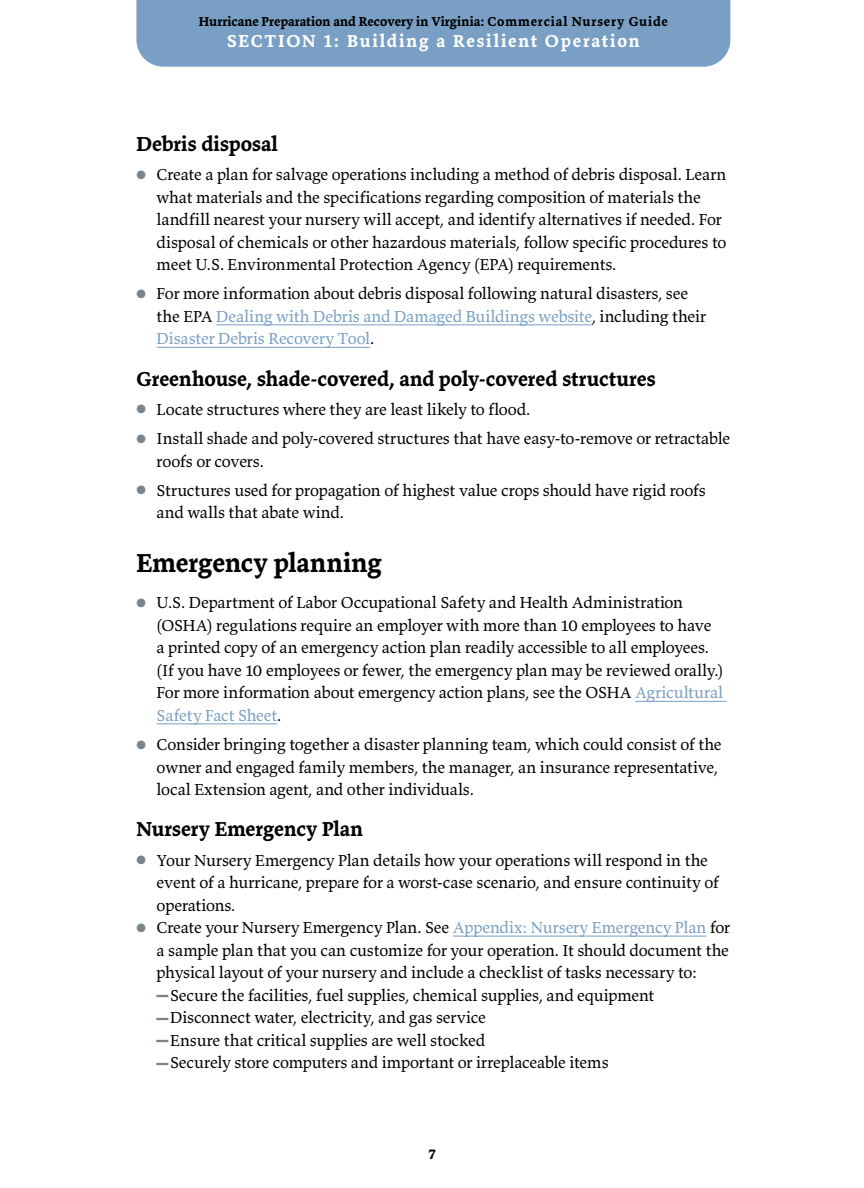
<style>
.page{position:relative;width:864px;height:1188px;background:#fff}
.page>*{position:absolute;margin:0;border:0;box-sizing:border-box;transform-origin:0 0}
.t1{font:700 27px "Valkyrie T3";color:#000}
.t2{font:700 21px "Valkyrie T3";color:#000}
.t3{font:700 18px "Valkyrie T3";letter-spacing:.095em;color:#fff}
.t4{font:16.5px/22.5px "Valkyrie T3";letter-spacing:-.01em;color:#000}
.t5{font:700 15px "Valkyrie T3";color:#000}
.t6{font:700 13.5px "Valkyrie T3";letter-spacing:.01em;color:#000}
.s1{color:#79858d}
.s2{color:#799fc4}
.s3{font-family:"Times New Roman";font-size:12px;color:#79858d}
</style>
<div class="page">
<div style="left:136px;top:0;width:594px;height:67px;background:#799fc4"></div>
<hr style="left:216px;top:325px;width:376px;height:1px;background:#799fc4">
<hr style="left:157px;top:347px;width:213px;height:1px;background:#799fc4">
<hr style="left:635px;top:701px;width:92px;height:1px;background:#799fc4">
<hr style="left:157px;top:724px;width:120px;height:1px;background:#799fc4">
<hr style="left:453px;top:936px;width:253px;height:1px;background:#799fc4">
<p class="t6" style="left:199px;top:13px;width:470px">Hurricane Preparation and Recovery in Virginia: Commercial Nursery Guide</p>
<p class="t3" style="left:227px;top:29px;width:414px">SECTION 1: Building a Resilient Operation</p>
<p class="t2" style="left:136px;top:131px;width:143px">Debris disposal</p>
<p class="t4" style="left:157px;top:163px;width:571px;text-indent:-20px"><span class="s1">●</span> Create a plan for salvage operations including a method of debris disposal. Learn what materials and the specifications regarding composition of materials the landfill nearest your nursery will accept, and identify alternatives if needed. For disposal of chemicals or other hazardous materials, follow specific procedures to meet U.S. Environmental Protection Agency (EPA) requirements.</p>
<p class="t4" style="left:157px;top:282px;width:551px;text-indent:-20px"><span class="s1">●</span> For more information about debris disposal following natural disasters, see the EPA <span class="s2">Dealing with Debris and Damaged Buildings website</span>, including their<br><span class="s2">Disaster Debris Recovery Tool</span>.</p>
<p class="t2" style="left:136px;top:365px;width:521px">Greenhouse, shade-covered, and poly-covered structures</p>
<p class="t4" style="left:136px;top:398px;width:395px"><span class="s1">●</span> Locate structures where they are least likely to flood.</p>
<p class="t4" style="left:157px;top:427px;width:575px;text-indent:-20px"><span class="s1">●</span> Install shade and poly-covered structures that have easy-to-remove or retractable roofs or covers.</p>
<p class="t4" style="left:157px;top:479px;width:551px;text-indent:-20px"><span class="s1">●</span> Structures used for propagation of highest value crops should have rigid roofs and walls that abate wind.</p>
<h1 class="t1" style="left:136px;top:546px;width:247px">Emergency planning</h1>
<p class="t4" style="left:157px;top:591px;width:568px;text-indent:-20px"><span class="s1">●</span> U.S. Department of Labor Occupational Safety and Health Administration (OSHA) regulations require an employer with more than 10 employees to have a printed copy of an emergency action plan readily accessible to all employees. (If you have 10 employees or fewer, the emergency plan may be reviewed orally.)<br>For more information about emergency action plans, see the OSHA <span class="s2">Agricultural Safety Fact Sheet</span>.</p>
<p class="t4" style="left:157px;top:733px;width:567px;text-indent:-20px"><span class="s1">●</span> Consider bringing together a disaster planning team, which could consist of the owner and engaged family members, the manager, an insurance representative, local Extension agent, and other individuals.</p>
<p class="t2" style="left:136px;top:816px;width:228px">Nursery Emergency Plan</p>
<p class="t4" style="left:157px;top:848px;width:564px;text-indent:-20px"><span class="s1">●</span> Your Nursery Emergency Plan details how your operations will respond in the event of a hurricane, prepare for a worst-case scenario, and ensure continuity of operations.</p>
<p class="t4" style="left:157px;top:916px;width:575px;text-indent:-20px"><span class="s1">●</span> Create your Nursery Emergency Plan. See <span class="s2">Appendix: Nursery Emergency Plan</span> for a sample plan that you can customize for your operation. It should document the physical layout of your nursery and include a checklist of tasks necessary to: <span class="s3">▬</span>Secure the facilities, fuel supplies, chemical supplies, and equipment <span class="s3">▬</span>Disconnect water, electricity, and gas service<br><span class="s3">▬</span>Ensure that critical supplies are well stocked<br><span class="s3">▬</span>Securely store computers and important or irreplaceable items</p>
<p class="t5" style="left:428px;top:1144px;width:9px">7</p>
</div>
